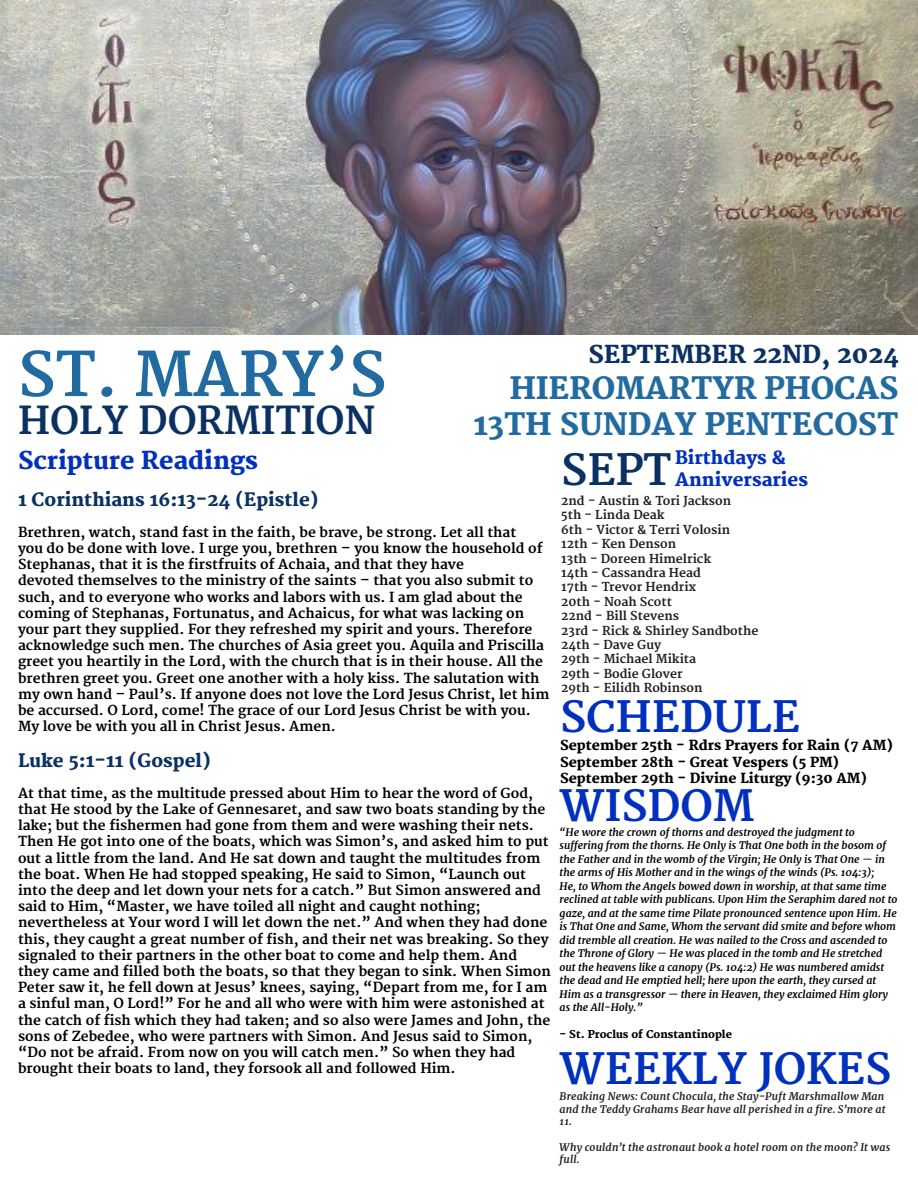
<style>
.page{position:relative;width:918px;height:1188px;background:#fff}
.page>*{position:absolute;margin:0;border:0;box-sizing:border-box;transform-origin:0 0}
.t1{font:700 60px "Merriweather";color:#226ba0}
.t2{font:700 42px "Merriweather";color:#0030bd}
.t3{font:700 42px "Merriweather";color:#0a3161}
.t4{font:700 37.5px "Merriweather";color:#0a3161}
.t5{font:800 30px "Merriweather";color:#226ba0}
.t6{font:800 24px "Merriweather";color:#0a3161}
.t7{font:800 24px "Merriweather";color:#0030bd}
.t8{font:800 18px "Merriweather";color:#0a3161}
.t9{font:800 18px "Merriweather";color:#0030bd}
.t10{font:700 13.5px/16.2px "Merriweather";color:#000}
.t11{font:800 13.5px "Merriweather";color:#000}
.t12{font:700 12px "Merriweather";color:#231f20}
.t13{font:italic 700 10.5px/13.5px "Merriweather";color:#000}
.t14{font:italic 700 10.5px/12.6px "Merriweather";letter-spacing:.015em;color:#231f20;text-align:justify}
.t15{font:800 10.5px "Merriweather";color:#000}
</style>
<div class="page">
<img style="left:0;top:0;width:918px;height:335px">
<p class="t1" style="left:18px;top:340px;width:370px">ST. MARY’S</p>
<p class="t4" style="left:18px;top:398px;width:359px">HOLY DORMITION</p>
<p class="t6" style="left:588px;top:341px;width:312px">SEPTEMBER 22ND, 2024</p>
<p class="t5" style="left:510px;top:371px;width:390px">HIEROMARTYR PHOCAS</p>
<p class="t5" style="left:473px;top:407px;width:427px">13TH SUNDAY PENTECOST</p>
<p class="t7" style="left:18px;top:446px;width:242px">Scripture Readings</p>
<p class="t8" style="left:18px;top:489px;width:302px">1 Corinthians 16:13-24 (Epistle)</p>
<p class="t10" style="left:18px;top:524px;width:526px">Brethren, watch, stand fast in the faith, be brave, be strong. Let all that you do be done with love. I urge you, brethren – you know the household of<br>Stephanas, that it is the firstfruits of Achaia, and that they have</p>
<p class="t10" style="left:18px;top:573px;width:533px">devoted themselves to the ministry of the saints – that you also submit to such, and to everyone who works and labors with us. I am glad about the coming of Stephanas, Fortunatus, and Achaicus, for what was lacking on your part they supplied. For they refreshed my spirit and yours. Therefore acknowledge such men. The churches of Asia greet you. Aquila and Priscilla greet you heartily in the Lord, with the church that is in their house. All the brethren greet you. Greet one another with a holy kiss. The salutation with my own hand – Paul’s. If anyone does not love the Lord Jesus Christ, let him be accursed. O Lord, come! The grace of our Lord Jesus Christ be with you.<br>My love be with you all in Christ Jesus. Amen.</p>
<p class="t8" style="left:18px;top:750px;width:194px">Luke 5:1-11 (Gospel)</p>
<p class="t10" style="left:18px;top:785px;width:532px">At that time, as the multitude pressed about Him to hear the word of God, that He stood by the Lake of Gennesaret, and saw two boats standing by the lake; but the fishermen had gone from them and were washing their nets.<br>Then He got into one of the boats, which was Simon’s, and asked him to put out a little from the land. And He sat down and taught the multitudes from the boat. When He had stopped speaking, He said to Simon, “Launch out into the deep and let down your nets for a catch.” But Simon answered and said to Him, “Master, we have toiled all night and caught nothing;</p>
<p class="t10" style="left:18px;top:915px;width:534px">nevertheless at Your word I will let down the net.” And when they had done this, they caught a great number of fish, and their net was breaking. So they signaled to their partners in the other boat to come and help them. And they came and filled both the boats, so that they began to sink. When Simon Peter saw it, he fell down at Jesus’ knees, saying, “Depart from me, for I am a sinful man, O Lord!” For he and all who were with him were astonished at the catch of fish which they had taken; and so also were James and John, the sons of Zebedee, who were partners with Simon. And Jesus said to Simon, “Do not be afraid. From now on you will catch men.” So when they had brought their boats to land, they forsook all and followed Him.</p>
<p class="t3" style="left:561px;top:446px;width:112px">SEPT</p>
<p class="t9" style="left:675px;top:448px;width:112px">Birthdays &amp;</p>
<p class="t9" style="left:675px;top:469px;width:135px">Anniversaries</p>
<p class="t12" style="left:561px;top:494px;width:171px">2nd - Austin &amp; Tori Jackson</p>
<p class="t12" style="left:561px;top:508px;width:105px">5th - Linda Deak</p>
<p class="t12" style="left:561px;top:523px;width:170px">6th - Victor &amp; Terri Volosin</p>
<p class="t12" style="left:561px;top:537px;width:116px">12th - Ken Denson</p>
<p class="t12" style="left:561px;top:551px;width:151px">13th - Doreen Himelrick</p>
<p class="t12" style="left:561px;top:566px;width:141px">14th - Cassandra Head</p>
<p class="t12" style="left:561px;top:580px;width:136px">17th - Trevor Hendrix</p>
<p class="t12" style="left:561px;top:595px;width:112px">20th - Noah Scott</p>
<p class="t12" style="left:561px;top:609px;width:119px">22nd - Bill Stevens</p>
<p class="t12" style="left:561px;top:623px;width:199px">23rd - Rick &amp; Shirley Sandbothe</p>
<p class="t12" style="left:561px;top:638px;width:101px">24th - Dave Guy</p>
<p class="t12" style="left:561px;top:652px;width:136px">29th - Michael Mikita</p>
<p class="t12" style="left:561px;top:667px;width:123px">29th - Bodie Glover</p>
<p class="t12" style="left:561px;top:681px;width:143px">29th - Eilidh Robinson</p>
<p class="t2" style="left:560px;top:692px;width:242px">SCHEDULE</p>
<p class="t11" style="left:560px;top:738px;width:334px">September 25th - Rdrs Prayers for Rain (7 AM)</p>
<p class="t11" style="left:560px;top:754px;width:281px">September 28th - Great Vespers (5 PM)</p>
<p class="t11" style="left:560px;top:770px;width:309px">September 29th - Divine Liturgy (9:30 AM)</p>
<p class="t2" style="left:560px;top:782px;width:196px">WISDOM</p>
<p class="t13" style="left:560px;top:825px;width:297px">“He wore the crown of thorns and destroyed the judgment to</p>
<p class="t13" style="left:560px;top:839px;width:339px">suffering from the thorns. He Only is That One both in the bosom of the Father and in the womb of the Virgin; He Only is That One — in the arms of His Mother and in the wings of the winds (Ps. 104:3);<br>He, to Whom the Angels bowed down in worship, at that same time reclined at table with publicans. Upon Him the Seraphim dared not to gaze, and at the same time Pilate pronounced sentence upon Him. He is That One and Same, Whom the servant did smite and before whom did tremble all creation. He was nailed to the Cross and ascended to the Throne of Glory — He was placed in the tomb and He stretched out the heavens like a canopy (Ps. 104:2) He was numbered amidst the dead and He emptied hell; here upon the earth, they cursed at Him as a transgressor — there in Heaven, they exclaimed Him glory as the All-Holy.”</p>
<p class="t15" style="left:560px;top:1028px;width:174px">- St. Proclus of Constantinople</p>
<p class="t2" style="left:560px;top:1045px;width:333px">WEEKLY JOKES</p>
<p class="t14" style="left:560px;top:1090px;width:327px">Breaking News: Count Chocula, the Stay-Puft Marshmallow Man and the Teddy Grahams Bear have all perished in a fire. S’more at 11.</p>
<p class="t14" style="left:560px;top:1141px;width:332px">Why couldn’t the astronaut book a hotel room on the moon? It was full.</p>
</div>
